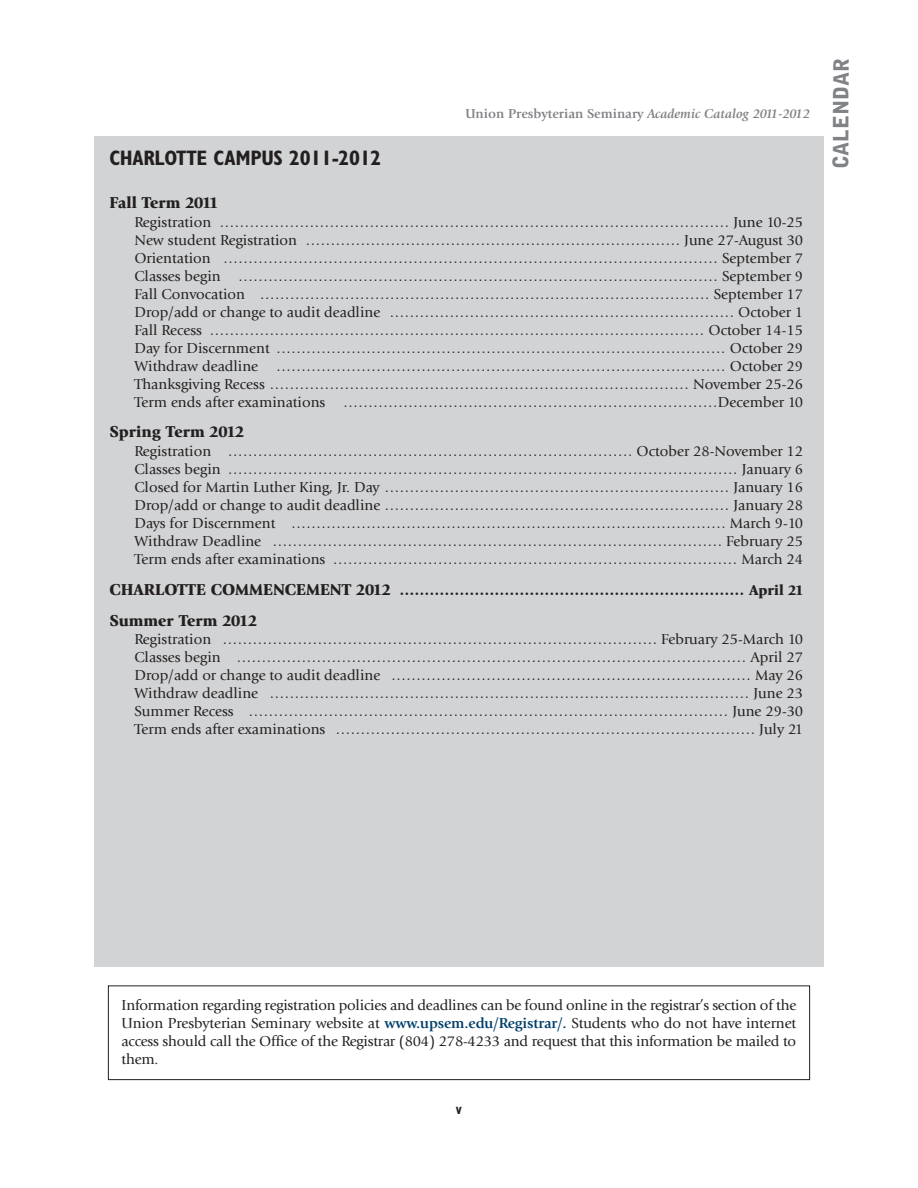
<style>
.page{position:relative;width:918px;height:1188px;background:#fff}
.page>*{position:absolute;margin:0;border:0;box-sizing:border-box;transform-origin:0 0}
.t1{font:700 condensed 21px "Gill Sans";letter-spacing:-.015em;color:#231f20}
.t2{font:900 21px "Bell Gothic Std";color:#808285}
.t3{font:900 16.5px "Giovanni";color:#231f20}
.t4{font:900 16.5px "Giovanni";letter-spacing:-.02em;color:#231f20}
.t5{font:15px/18px "Giovanni";color:#231f20;text-align:justify}
.t6{font:900 15px "Giovanni";color:#231f20}
.t7{font:700 13.5px "Giovanni";color:#808285}
.t8{font:900 13.5px "Bell Gothic BT";color:#231f20}
.s1{font-style:italic}
.s2{font-size:16.5px}
.s3{font-weight:700;color:#003e69}
</style>
<div class="page">
<div style="left:108px;top:986px;width:702px;height:94px;border:1px solid #231f20"></div>
<div style="left:94px;top:136px;width:730px;height:831px;background:#d1d3d4"></div>
<p class="t7" style="left:465px;top:108px;width:346px">Union Presbyterian Seminary <span class="s1">Academic Catalog 2011-2012</span></p>
<h1 class="t1" style="left:109px;top:151px;width:274px">CHARLOTTE CAMPUS 2011-2012</h1>
<p class="t4" style="left:109px;top:196px;width:110px">Fall Term 2011</p>
<p class="t5" style="left:134px;top:214px;width:670px">Registration ………………………………………………………………………………………… June 10-25<br>New student Registration ………………………………………………………………… June 27-August 30<br>Orientation ……………………………………………………………………………………… September 7<br>Classes begin …………………………………………………………………………………… September 9<br>Fall Convocation ……………………………………………………………………………… September 17<br>Drop/add or change to audit deadline …………………………………………………………… October 1<br>Fall Recess ……………………………………………………………………………………… October 14-15<br>Day for Discernment ……………………………………………………………………………… October 29<br>Withdraw deadline ……………………………………………………………………………… October 29<br>Thanksgiving Recess ………………………………………………………………………… November 25-26<br>Term ends after examinations …………………………………………………………………December 10</p>
<p class="t3" style="left:109px;top:426px;width:137px">Spring Term 2012</p>
<p class="t5" style="left:134px;top:444px;width:670px">Registration ……………………………………………………………………… October 28-November 12<br>Classes begin ………………………………………………………………………………………… January 6<br>Closed for Martin Luther King, Jr. Day …………………………………………………………… January 16<br>Drop/add or change to audit deadline …………………………………………………………… January 28<br>Days for Discernment …………………………………………………………………………… March 9-10<br>Withdraw Deadline ……………………………………………………………………………… February 25<br>Term ends after examinations ……………………………………………………………………… March 24</p>
<p class="t6" style="left:109px;top:584px;width:695px"><span class="s2">CHARLOTTE COMMENCEMENT 2012</span> …………………………………………………………… April 21</p>
<p class="t3" style="left:109px;top:614px;width:149px">Summer Term 2012</p>
<p class="t5" style="left:134px;top:632px;width:670px">Registration …………………………………………………………………………… February 25-March 10<br>Classes begin ………………………………………………………………………………………… April 27<br>Drop/add or change to audit deadline ……………………………………………………………… May 26<br>Withdraw deadline …………………………………………………………………………………… June 23<br>Summer Recess …………………………………………………………………………………… June 29-30<br>Term ends after examinations ………………………………………………………………………… July 21</p>
<h1 class="t2" style="left:829px;top:169px;width:112px;rotate:-90deg">CALENDAR</h1>
<p class="t5" style="left:122px;top:997px;width:676px">Information regarding registration policies and deadlines can be found online in the registrar’s section of the Union Presbyterian Seminary website at <span class="s3">www.upsem.edu/Registrar/.</span> Students who do not have internet access should call the Office of the Registrar (804) 278-4233 and request that this information be mailed to them.</p>
<p class="t8" style="left:456px;top:1104px;width:8px">v</p>
</div>
